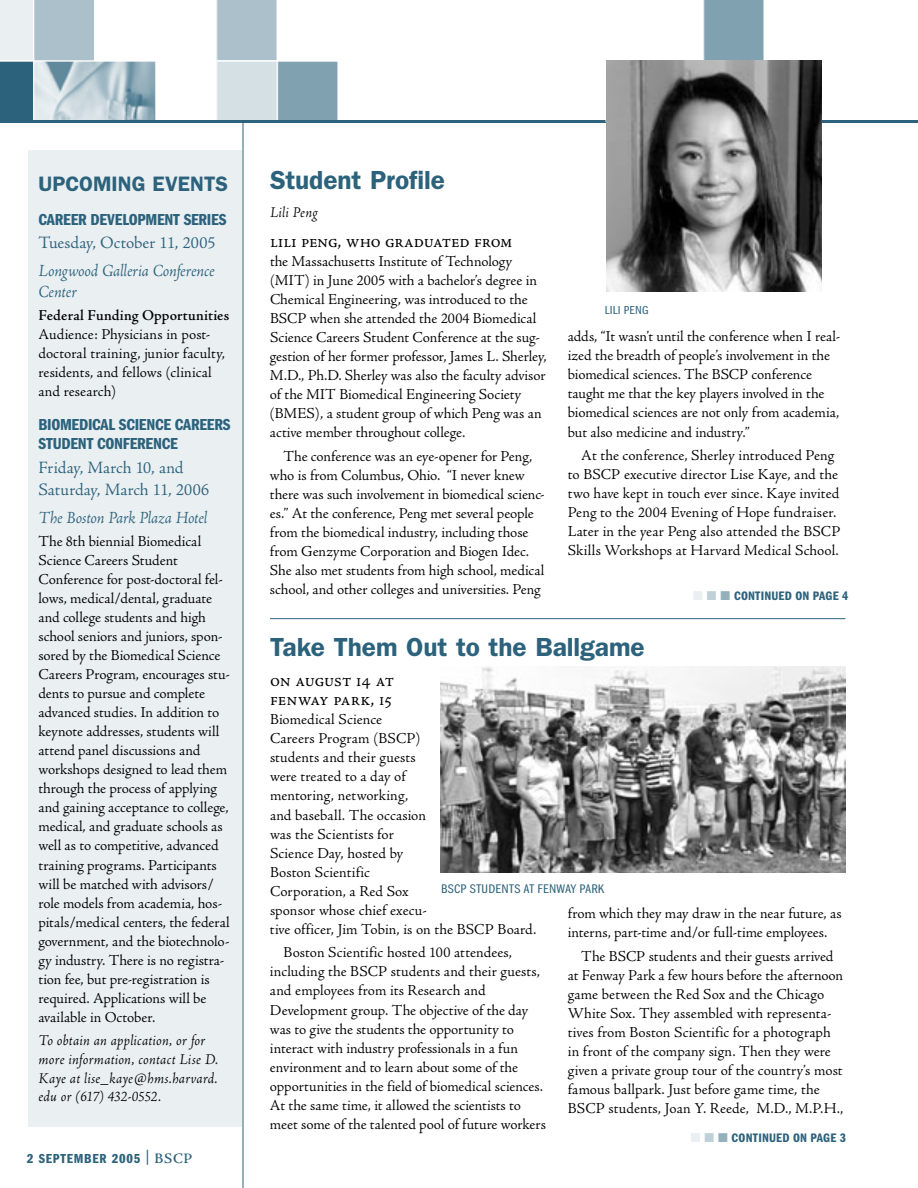
<style>
.page{position:relative;width:918px;height:1188px;background:#fff}
.page>*{position:absolute;margin:0;border:0;box-sizing:border-box;transform-origin:0 0}
.t1{font:600 26.25px "Franklin Gothic";letter-spacing:-.005em;color:#2c627b}
.t2{font:600 21px "Franklin Gothic";color:#2c627b}
.t3{font:20.25px/19px "Adobe Jenson Regular SC";letter-spacing:-.01em;color:#000;scale:.95 1}
.t4{font:18px/21.8px "Adobe Jenson";color:#2c627b}
.t5{font:italic 18px/21px "Adobe Jenson";letter-spacing:-.01em;color:#2c627b}
.t6{font:16.5px/20px "Franklin Gothic Demi Cmpr";letter-spacing:-.01em;color:#2c627b;scale:1.14 1}
.t7{font:15.75px/19px "Adobe Jenson";color:#000}
.t8{font:italic 15.75px/18.8px "Adobe Jenson";letter-spacing:.015em;color:#000}
.t9{font:600 15.75px "Adobe Jenson";letter-spacing:.01em;color:#000}
.t10{font:13.5px "Franklin Gothic Demi Cmpr";letter-spacing:.05em;color:#2c627b;scale:1.14 1}
.t11{font:12.9px "Franklin Gothic Book Cmpr";letter-spacing:.025em;color:#2c627b;scale:1.14 1}
.t12{font:12.75px "Franklin Gothic Demi Cmpr";letter-spacing:.01em;color:#2c627b;scale:1.14 1}
.t13{font:12px "Franklin Gothic Book Cmpr";letter-spacing:.025em;color:#2c627b;scale:1.14 1}
.s1{font-family:"Adobe Jenson";font-weight:600;font-size:15px}
.s2{color:#eaeff2}
.s3{color:#c0d0d7}
.s4{color:#95b0bd}
</style>
<div class="page">
<hr style="left:243px;top:0;width:1px;height:1188px;background:#2c627b">
<svg style="left:0;top:0;width:94px;height:120px;background:#9eb6c2"></svg>
<div style="left:217px;top:61px;width:60px;height:60px;background:#d5e0e5"></div>
<div style="left:216px;top:61px;width:61px;height:61px;border:1px solid #fff"></div>
<div style="left:216px;top:0;width:61px;height:61px;background:#abc0ca"></div>
<div style="left:278px;top:61px;width:60px;height:60px;background:#80a1b0"></div>
<div style="left:277px;top:61px;width:61px;height:61px;border:1px solid #fff"></div>
<div style="left:643px;top:0;width:60px;height:61px;border:1px solid #fff"></div>
<div style="left:764px;top:0;width:61px;height:61px;border:1px solid #fff"></div>
<img style="left:36px;top:63px;width:118px;height:57px">
<div style="left:34px;top:61px;width:122px;height:61px;border:1px solid #fff"></div>
<hr style="left:0;top:120px;width:918px;height:3px;background:#2c627b">
<div style="left:28px;top:150px;width:214px;height:977px;background:#eaeff2"></div>
<div style="left:703px;top:0;width:61px;height:61px;background:#80a1b0"></div>
<img style="left:606px;top:61px;width:216px;height:231px">
<hr style="left:270px;top:618px;width:575px;height:1px;background:#2c627b">
<img style="left:441px;top:667px;width:404px;height:206px">
<h2 class="t2" style="left:38px;top:172px;width:191px">UPCOMING EVENTS</h2>
<p class="t6" style="left:38px;top:209px;width:166px">CAREER DEVELOPMENT SERIES</p>
<p class="t4" style="left:38px;top:233px;width:179px">Tuesday, October 11, 2005</p>
<p class="t5" style="left:38px;top:261px;width:178px">Longwood Galleria Conference<br>Center</p>
<p class="t9" style="left:38px;top:307px;width:192px">Federal Funding Opportunities</p>
<p class="t7" style="left:38px;top:325px;width:188px">Audience: Physicians in post&shy;doctoral training, junior faculty, residents, and fellows (clinical and research)</p>
<p class="t6" style="left:38px;top:414px;width:170px">BIOMEDICAL SCIENCE CAREERS<br>STUDENT CONFERENCE</p>
<p class="t4" style="left:38px;top:458px;width:172px">Friday, March 10, and<br>Saturday, March 11, 2006</p>
<p class="t5" style="left:38px;top:508px;width:170px">The Boston Park Plaza Hotel</p>
<p class="t7" style="left:38px;top:532px;width:193px">The 8th biennial Biomedical<br>Science Careers Student<br>Conference for post-doctoral fel&shy;lows, medical/dental, graduate and college students and high school seniors and juniors, spon&shy;sored by the Biomedical Science<br>Careers Program, encourages stu&shy;dents to pursue and complete advanced studies. In addition to keynote addresses, students will attend panel discussions and workshops designed to lead them through the process of applying and gaining acceptance to college, medical, and graduate schools as well as to competitive, advanced training programs. Participants will be matched with advisors/ role models from academia, hos&shy;pitals/medical centers, the federal government, and the biotechnolo&shy;gy industry. There is no registra&shy;tion fee, but pre-registration is required. Applications will be available in October.</p>
<p class="t8" style="left:38px;top:1032px;width:181px">To obtain an application, or for more information, contact Lise D.<br>Kaye at lise_kaye@hms.harvard. edu or (617) 432-0552.</p>
<p class="t10" style="left:27px;top:1151px;width:147px">2 SEPTEMBER 2005 <span class="s1">| BSCP</span></p>
<h1 class="t1" style="left:270px;top:164px;width:176px">Student Profile</h1>
<p class="t8" style="left:270px;top:203px;width:49px">Lili Peng</p>
<p class="t3" style="left:270px;top:232px;width:257px">lili peng, who graduated from</p>
<p class="t7" style="left:270px;top:252px;width:278px">the Massachusetts Institute of Technology (MIT) in June 2005 with a bachelor’s degree in Chemical Engineering, was introduced to the BSCP when she attended the 2004 Biomedical Science Careers Student Conference at the sug&shy;gestion of her former professor, James L. Sherley, M.D., Ph.D. Sherley was also the faculty advisor of the MIT Biomedical Engineering Society (BMES), a student group of which Peng was an active member throughout college.</p>
<p class="t7" style="left:270px;top:447px;width:276px;text-indent:14px">The conference was an eye-opener for Peng, who is from Columbus, Ohio. “I never knew there was such involvement in biomedical scienc&shy;es.” At the conference, Peng met several people from the biomedical industry, including those from Genzyme Corporation and Biogen Idec.<br>She also met students from high school, medical school, and other colleges and universities. Peng</p>
<p class="t13" style="left:605px;top:304px;width:40px">LILI PENG</p>
<p class="t7" style="left:568px;top:328px;width:274px">adds, “It wasn’t until the conference when I real&shy;ized the breadth of people’s involvement in the biomedical sciences. The BSCP conference taught me that the key players involved in the biomedical sciences are not only from academia, but also medicine and industry.”</p>
<p class="t7" style="left:568px;top:446px;width:274px;text-align:center">At the conference, Sherley introduced Peng<br>to BSCP executive director Lise Kaye, and the two have kept in touch ever since. Kaye invited Peng to the 2004 Evening of Hope fundraiser.<br>Later in the year Peng also attended the BSCP Skills Workshops at Harvard Medical School.</p>
<p class="t12" style="left:693px;top:589px;width:138px"><span class="s2">■</span> <span class="s3">■</span> <span class="s4">■</span> CONTINUED ON PAGE 4</p>
<h1 class="t1" style="left:270px;top:631px;width:376px">Take Them Out to the Ballgame</h1>
<p class="t3" style="left:270px;top:671px;width:132px">on august 14 at fenway park, 15</p>
<p class="t7" style="left:270px;top:711px;width:268px">Biomedical Science<br>Careers Program (BSCP)<br>students and their guests<br>were treated to a day of<br>mentoring, networking,<br>and baseball. The occasion<br>was the Scientists for<br>Science Day, hosted by<br>Boston Scientific<br>Corporation, a Red Sox<br>sponsor whose chief execu-<br>tive officer, Jim Tobin, is on the BSCP Board.</p>
<p class="t7" style="left:270px;top:944px;width:277px;text-indent:14px">Boston Scientific hosted 100 attendees, including the BSCP students and their guests, and employees from its Research and Development group. The objective of the day was to give the students the opportunity to interact with industry professionals in a fun environment and to learn about some of the opportunities in the field of biomedical sciences.<br>At the same time, it allowed the scientists to meet some of the talented pool of future workers</p>
<p class="t11" style="left:441px;top:882px;width:145px">BSCP STUDENTS AT FENWAY PARK</p>
<p class="t7" style="left:568px;top:905px;width:275px">from which they may draw in the near future, as interns, part-time and/or full-time employees.</p>
<p class="t7" style="left:568px;top:947px;width:277px;text-indent:14px">The BSCP students and their guests arrived at Fenway Park a few hours before the afternoon game between the Red Sox and the Chicago White Sox. They assembled with representa&shy;tives from Boston Scientific for a photograph in front of the company sign. Then they were given a private group tour of the country’s most famous ballpark. Just before game time, the BSCP students, Joan Y. Reede, M.D., M.P.H.,</p>
<p class="t12" style="left:691px;top:1131px;width:138px"><span class="s2">■</span> <span class="s3">■</span> <span class="s4">■</span> CONTINUED ON PAGE 3</p>
</div>
